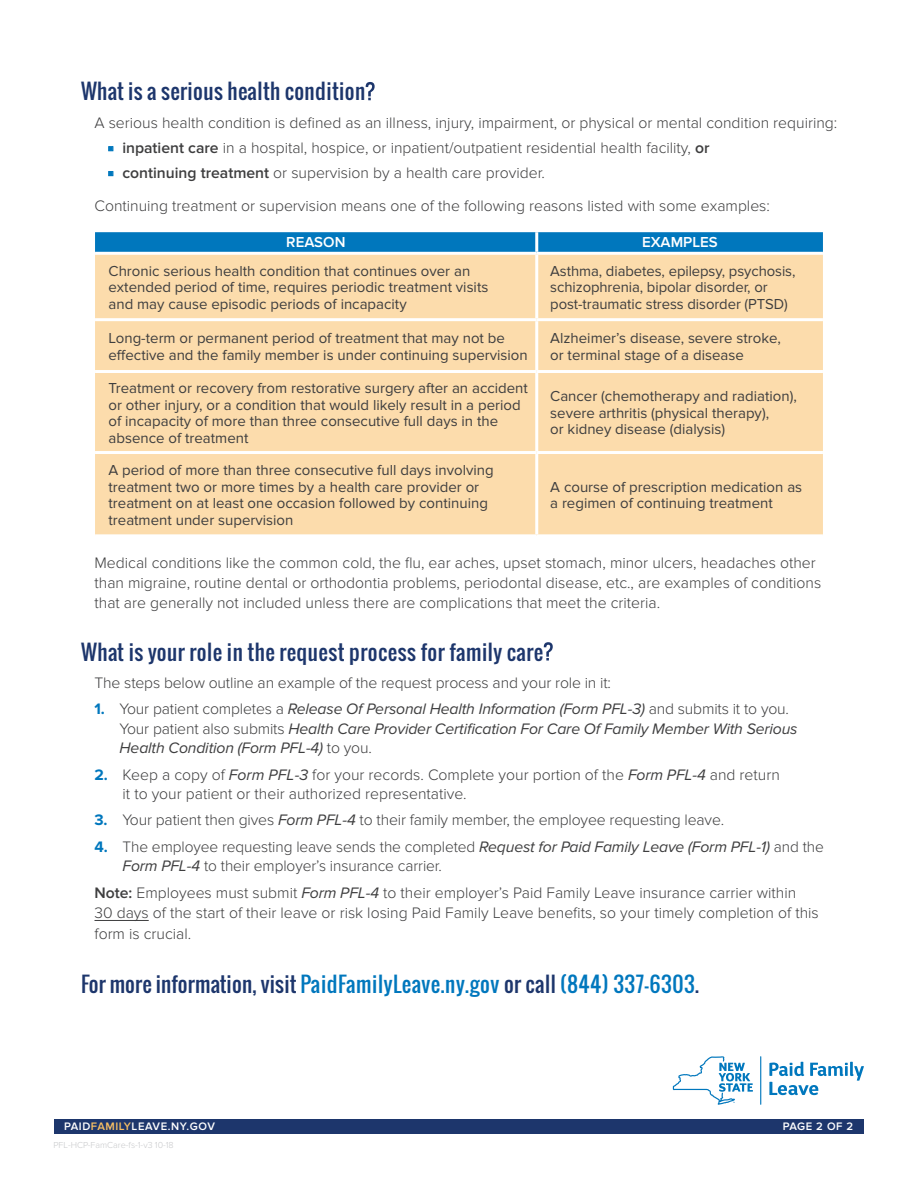
<style>
.page{position:relative;width:918px;height:1188px;background:#fff}
.page>*{position:absolute;margin:0;border:0;box-sizing:border-box;transform-origin:0 0}
.t1{font:21px "Oswald";letter-spacing:.02em;color:#1d366c}
.t2{font:21px "Oswald";letter-spacing:.015em;color:#0077bd}
.PFL_Body_Copy{font:300 15.75px/20.2px "Proxima Nova";color:#3e3e3f}
.t3{font:italic 15.75px/19.5px "Proxima Nova";letter-spacing:-.01em;color:#3e3e3f}
.t4{font:15px/16.5px "Proxima Nova";color:#3e3e3f}
.t5{font:600 15px "Proxima Nova";color:#fff}
.t6{font:600 11.25px "Proxima Nova";letter-spacing:.05em;color:#fff}
.t7{font:300 9px "Proxima Nova";color:#c7c8ca}
.s1{font-family:"Arial";font-weight:700;color:#0077bd}
.s2{font-weight:600}
.s3{font-weight:700;font-style:normal;color:#0077bd}
.s4{font-weight:300;font-style:normal}
.s5{font-weight:700;color:#0077bd}
.s6{font-weight:400;font-style:italic}
.s7{color:#1d366c}
.s8{color:#f9c063}
</style>
<div class="page">
<div style="left:54px;top:1119px;width:810px;height:15px;background:#1d366c"></div>
<hr style="left:94px;top:920px;width:55px;height:1px;background:#3e3e3f">
<svg style="left:366px;top:82px;width:9px;height:18px"></svg>
<svg style="left:108px;top:146px;width:5px;height:5px"></svg>
<svg style="left:108px;top:171px;width:5px;height:5px"></svg>
<svg style="left:544px;top:642px;width:9px;height:19px"></svg>
<svg style="left:95px;top:232px;width:728px;height:20px"></svg>
<div style="left:95px;top:255px;width:728px;height:279px;background:#fcdcac"></div>
<hr style="left:535px;top:232px;width:3px;height:20px;background:#fff">
<hr style="left:535px;top:255px;width:3px;height:63px;background:#fff">
<hr style="left:95px;top:318px;width:442px;height:3px;background:#fff">
<hr style="left:537px;top:318px;width:286px;height:3px;background:#fff">
<hr style="left:535px;top:321px;width:3px;height:49px;background:#fff">
<hr style="left:95px;top:370px;width:442px;height:3px;background:#fff">
<hr style="left:537px;top:370px;width:286px;height:3px;background:#fff">
<hr style="left:535px;top:373px;width:3px;height:78px;background:#fff">
<hr style="left:95px;top:451px;width:442px;height:3px;background:#fff">
<hr style="left:537px;top:451px;width:286px;height:3px;background:#fff">
<hr style="left:535px;top:454px;width:3px;height:80px;background:#fff">
<svg style="left:769px;top:1062px;width:95px;height:33px"></svg>
<svg style="left:673px;top:1056px;width:80px;height:49px"></svg>
<hr style="left:760px;top:1056px;width:1px;height:49px;background:#0077bd">
<p class="t1" style="left:81px;top:75px;width:286px">What is a serious health condition</p>
<p class="PFL_Body_Copy" style="left:94px;top:113px;width:744px">A serious health condition is defined as an illness, injury, impairment, or physical or mental condition requiring:</p>
<p class="PFL_Body_Copy" style="left:108px;top:138px;width:603px"><span class="s1">▪</span> <span class="s2">inpatient care</span> in a hospital, hospice, or inpatient/outpatient residential health facility, <span class="s2">or</span></p>
<p class="PFL_Body_Copy" style="left:108px;top:162px;width:438px"><span class="s1">▪</span> <span class="s2">continuing treatment</span> or supervision by a health care provider.</p>
<p class="PFL_Body_Copy" style="left:94px;top:195px;width:677px">Continuing treatment or supervision means one of the following reasons listed with some examples:</p>
<p class="t5" style="left:286px;top:234px;width:61px">REASON</p>
<p class="t5" style="left:642px;top:234px;width:77px">EXAMPLES</p>
<p class="t4" style="left:109px;top:263px;width:381px">Chronic serious health condition that continues over an extended period of time, requires periodic treatment visits and may cause episodic periods of incapacity</p>
<p class="t4" style="left:550px;top:263px;width:247px">Asthma, diabetes, epilepsy, psychosis, schizophrenia, bipolar disorder, or post-traumatic stress disorder (PTSD)</p>
<p class="t4" style="left:109px;top:330px;width:421px">Long-term or permanent period of treatment that may not be effective and the family member is under continuing supervision</p>
<p class="t4" style="left:550px;top:330px;width:232px">Alzheimer’s disease, severe stroke, or terminal stage of a disease</p>
<p class="t4" style="left:109px;top:380px;width:421px">Treatment or recovery from restorative surgery after an accident or other injury, or a condition that would likely result in a period of incapacity of more than three consecutive full days in the absence of treatment</p>
<p class="t4" style="left:550px;top:388px;width:248px">Cancer (chemotherapy and radiation), severe arthritis (physical therapy),<br>or kidney disease (dialysis)</p>
<p class="t4" style="left:109px;top:462px;width:387px">A period of more than three consecutive full days involving treatment two or more times by a health care provider or treatment on at least one occasion followed by continuing treatment under supervision</p>
<p class="t4" style="left:550px;top:479px;width:253px">A course of prescription medication as a regimen of continuing treatment</p>
<p class="PFL_Body_Copy" style="left:94px;top:552px;width:728px">Medical conditions like the common cold, the flu, ear aches, upset stomach, minor ulcers, headaches other than migraine, routine dental or orthodontia problems, periodontal disease, etc., are examples of conditions that are generally not included unless there are complications that meet the criteria.</p>
<p class="t1" style="left:81px;top:636px;width:464px">What is your role in the request process for family care</p>
<p class="PFL_Body_Copy" style="left:94px;top:673px;width:518px">The steps below outline an example of the request process and your role in it:</p>
<p class="t3" style="left:120px;top:700px;width:680px;text-indent:-25px"><span class="s3">1.</span> <span class="s4">Your patient completes a</span> Release Of Personal Health Information (Form PFL-3) <span class="s4">and submits it to you.<br>Your patient also submits</span> Health Care Provider Certification For Care Of Family Member With Serious<br>Health Condition (Form PFL-4) <span class="s4">to you.</span></p>
<p class="PFL_Body_Copy" style="left:123px;top:765px;width:659px;line-height:19.5px;text-indent:-28px"><span class="s5">2.</span> Keep a copy of <span class="s6">Form PFL-3</span> for your records. Complete your portion of the <span class="s6">Form PFL-4</span> and return it to your patient or their authorized representative.</p>
<p class="PFL_Body_Copy" style="left:94px;top:810px;width:631px"><span class="s5">3.</span> Your patient then gives <span class="s6">Form PFL-4</span> to their family member, the employee requesting leave.</p>
<p class="PFL_Body_Copy" style="left:123px;top:837px;width:703px;line-height:19.5px;text-indent:-28px"><span class="s5">4.</span> The employee requesting leave sends the completed <span class="s6">Request for Paid Family Leave (Form PFL-1)</span> and the<br><span class="s6">Form PFL-4</span> to their employer’s insurance carrier.</p>
<p class="PFL_Body_Copy" style="left:94px;top:883px;width:726px"><span class="s2">Note:</span> Employees must submit <span class="s6">Form PFL-4</span> to their employer’s Paid Family Leave insurance carrier within<br>30 days of the start of their leave or risk losing Paid Family Leave benefits, so your timely completion of this form is crucial.</p>
<p class="t2" style="left:81px;top:968px;width:620px"><span class="s7">For more information, visit</span> PaidFamilyLeave.ny.gov <span class="s7">or call</span> (844) 337-6303<span class="s7">.</span></p>
<p class="t6" style="left:64px;top:1120px;width:152px">PAID<span class="s8">FAMILY</span>LEAVE.NY.GOV</p>
<p class="t6" style="left:783px;top:1120px;width:72px">PAGE 2 OF 2</p>
<p class="t7" style="left:53px;top:1140px;width:122px">PFL-HCP-FamCare-fs-1-v3 10-18</p>
</div>
